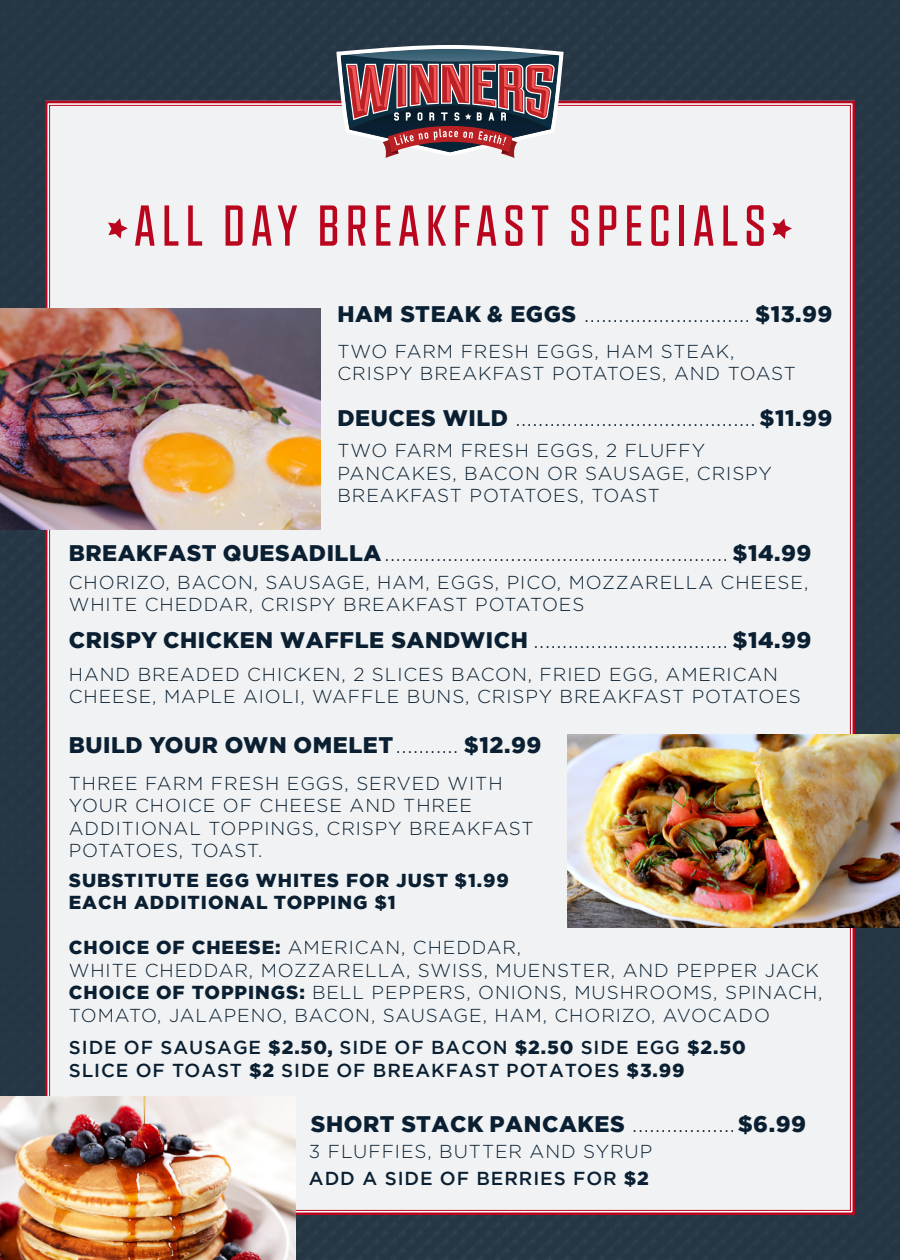
<style>
.page{position:relative;width:900px;height:1260px;background:#263644}
.page>*{position:absolute;margin:0;border:0;box-sizing:border-box;transform-origin:0 0}
.t1{font:57.5px "NTF Grand Regular";letter-spacing:.11em;color:#ba051f}
.t2{font:300 22.5px "Gotham";color:#0a2032}
.t3{font:900 22.5px "Gotham";letter-spacing:.025em;color:#0a2032}
.t4{font:300 18.75px/22.5px "Gotham";letter-spacing:.05em;color:#0a2032}
.t5{font:500 18.75px "Gotham";letter-spacing:.05em;color:#0a2032}
.t6{font:900 18.75px "Gotham";letter-spacing:.05em;color:#0a2032}
.s1{font-weight:900}
.s2{font-weight:300}
</style>
<div class="page">
<div style="left:44px;top:100px;width:812px;height:1116px;background:#f1f2f3"></div>
<svg style="left:336px;top:45px;width:228px;height:113px"></svg>
<svg style="left:108px;top:218px;width:20px;height:21px"></svg>
<svg style="left:772px;top:218px;width:20px;height:21px"></svg>
<img style="left:568px;top:735px;width:332px;height:192px">
<img style="left:0;top:308px;width:320px;height:221px">
<img style="left:0;top:1096px;width:295px;height:164px">
<p class="t1" style="left:134px;top:192px;width:633px">ALL DAY BREAKFAST SPECIALS</p>
<p class="t2" style="left:338px;top:300px;width:497px"><span class="s1">HAM STEAK &amp; EGGS</span> ............................. <span class="s1">$13.99</span></p>
<p class="t4" style="left:338px;top:339px;width:399px">TWO FARM FRESH EGGS, HAM STEAK,</p>
<p class="t4" style="left:338px;top:362px;width:460px">CRISPY BREAKFAST POTATOES, AND TOAST</p>
<p class="t2" style="left:338px;top:404px;width:497px"><span class="s1">DEUCES WILD</span> .......................................... <span class="s1">$11.99</span></p>
<p class="t4" style="left:338px;top:439px;width:436px">TWO FARM FRESH EGGS, 2 FLUFFY<br>PANCAKES, BACON OR SAUSAGE, CRISPY<br>BREAKFAST POTATOES, TOAST</p>
<p class="t2" style="left:69px;top:539px;width:744px"><span class="s1">BREAKFAST QUESADILLA</span>............................................................ <span class="s1">$14.99</span></p>
<p class="t4" style="left:69px;top:570px;width:741px">CHORIZO, BACON, SAUSAGE, HAM, EGGS, PICO, MOZZARELLA CHEESE,<br>WHITE CHEDDAR, CRISPY BREAKFAST POTATOES</p>
<p class="t2" style="left:69px;top:626px;width:744px"><span class="s1">CRISPY CHICKEN WAFFLE SANDWICH</span> .................................. <span class="s1">$14.99</span></p>
<p class="t4" style="left:69px;top:662px;width:734px">HAND BREADED CHICKEN, 2 SLICES BACON, FRIED EGG, AMERICAN<br>CHEESE, MAPLE AIOLI, WAFFLE BUNS, CRISPY BREAKFAST POTATOES</p>
<p class="t3" style="left:69px;top:729px;width:474px">BUILD YOUR OWN OMELET<span class="s2">...........</span> $12.99</p>
<p class="t4" style="left:69px;top:771px;width:466px">THREE FARM FRESH EGGS, SERVED WITH<br>YOUR CHOICE OF CHEESE AND THREE<br>ADDITIONAL TOPPINGS, CRISPY BREAKFAST<br>POTATOES, TOAST.</p>
<p class="t6" style="left:69px;top:867px;width:441px">SUBSTITUTE EGG WHITES FOR JUST $1.99</p>
<p class="t6" style="left:69px;top:890px;width:329px">EACH ADDITIONAL TOPPING $1</p>
<p class="t4" style="left:69px;top:936px;width:751px"><span class="s1">CHOICE OF CHEESE:</span> AMERICAN, CHEDDAR,<br>WHITE CHEDDAR, MOZZARELLA, SWISS, MUENSTER, AND PEPPER JACK</p>
<p class="t4" style="left:69px;top:981px;width:755px"><span class="s1">CHOICE OF TOPPINGS:</span> BELL PEPPERS, ONIONS, MUSHROOMS, SPINACH,<br>TOMATO, JALAPENO, BACON, SAUSAGE, HAM, CHORIZO, AVOCADO</p>
<p class="t5" style="left:69px;top:1036px;width:678px">SIDE OF SAUSAGE <span class="s1">$2.50,</span> SIDE OF BACON <span class="s1">$2.50</span> SIDE EGG <span class="s1">$2.50</span></p>
<p class="t5" style="left:69px;top:1058px;width:617px">SLICE OF TOAST <span class="s1">$2</span> SIDE OF BREAKFAST POTATOES <span class="s1">$3.99</span></p>
<p class="t3" style="left:311px;top:1109px;width:497px">SHORT STACK PANCAKES <span class="s2">..................</span>$6.99</p>
<p class="t4" style="left:309px;top:1139px;width:345px">3 FLUFFIES, BUTTER AND SYRUP</p>
<p class="t5" style="left:309px;top:1167px;width:342px">ADD A SIDE OF BERRIES FOR <span class="s1">$2</span></p>
</div>
